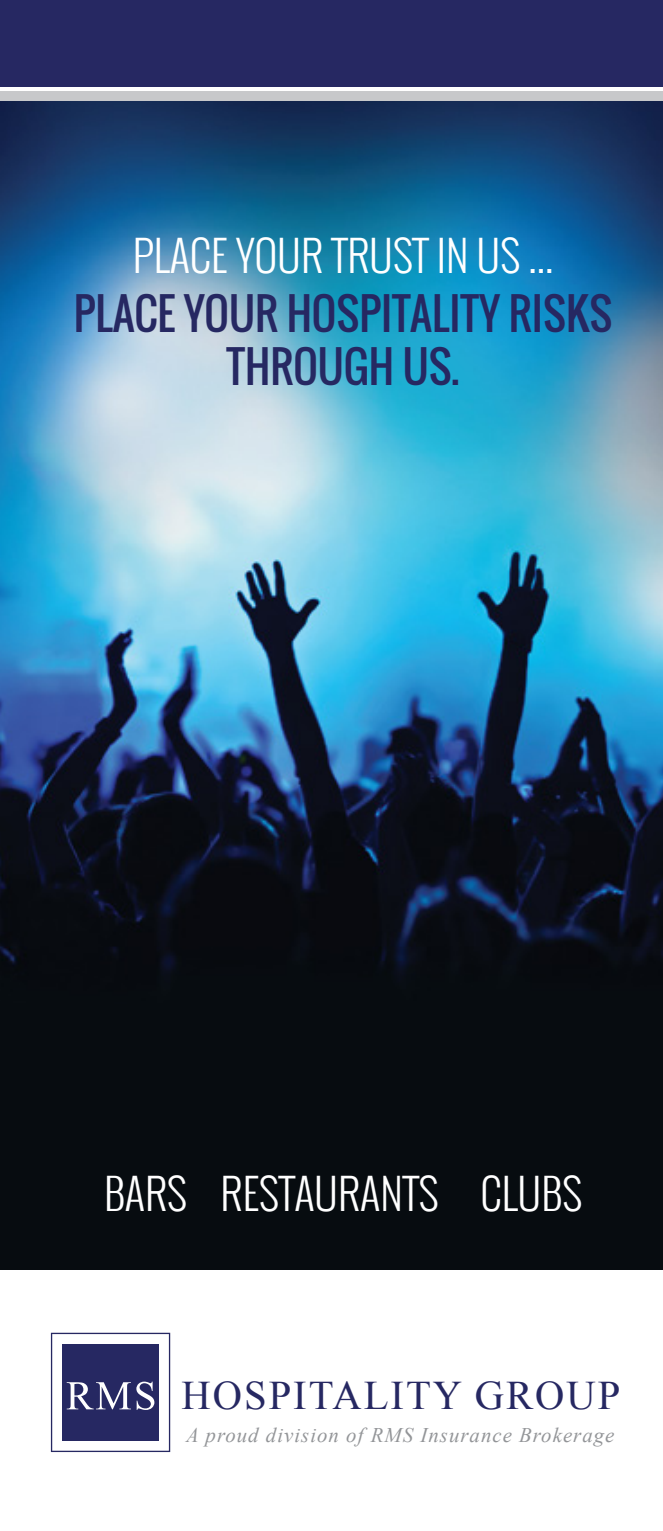
<style>
.page{position:relative;width:663px;height:1531px;background:#fff}
.page>*{position:absolute;margin:0;border:0;box-sizing:border-box;transform-origin:0 0}
.t1{font:300 42.5px "Oswald";color:#fff}
.t2{font:42.5px/52.5px "Oswald";color:#262862;text-align:center}
.t3{font:40.5px "Times New Roman";letter-spacing:.05em;color:#262862}
.t4{font:italic 20.75px "Times New Roman";letter-spacing:.05em;color:#939598}
</style>
<div class="page">
<img style="left:0;top:101px;width:662px;height:1168px">
<div style="left:0;top:0;width:662px;height:87px;background:#262862"></div>
<div style="left:0;top:91px;width:662px;height:10px;background:#c7c8ca"></div>
<svg style="left:51px;top:1332px;width:119px;height:119px"></svg>
<p class="t1" style="left:133px;top:225px;width:422px">PLACE YOUR TRUST IN US ...</p>
<p class="t2" style="left:74px;top:288px;width:539px">PLACE YOUR HOSPITALITY RISKS<br>THROUGH US.</p>
<p class="t1" style="left:104px;top:1161px;width:479px">BARS RESTAURANTS CLUBS</p>
<p class="t3" style="left:181px;top:1366px;width:440px">HOSPITALITY GROUP</p>
<p class="t4" style="left:186px;top:1420px;width:430px">A proud division of RMS Insurance Brokerage</p>
</div>
